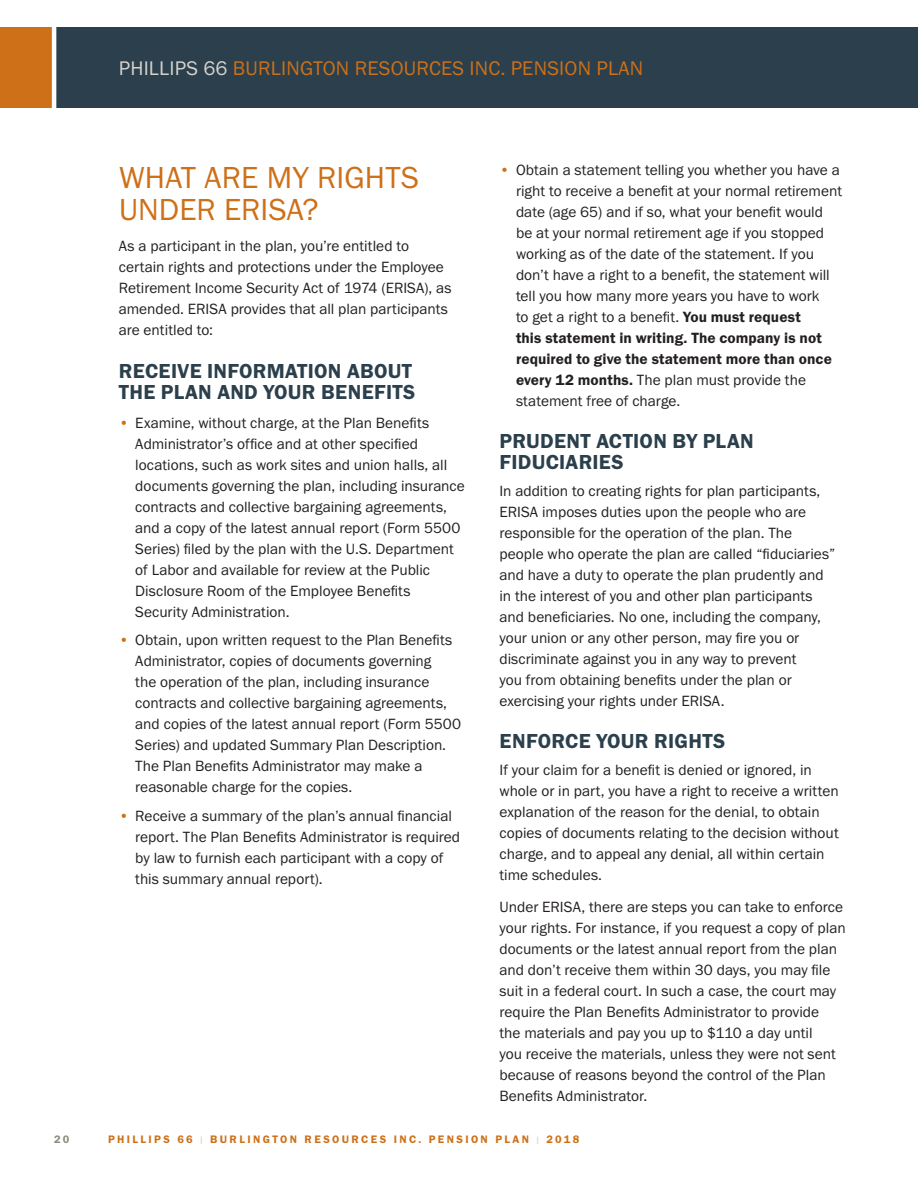
<style>
.page{position:relative;width:918px;height:1188px;background:#fff}
.page>*{position:absolute;margin:0;border:0;box-sizing:border-box;transform-origin:0 0}
.Head_1{font:31.5px/31.5px "Franklin Gothic FS";letter-spacing:.005em;color:#ce7018}
.Head_2{font:600 21px/21px "Franklin Gothic FS";letter-spacing:.015em;color:#2b404c}
.t1{font:20.4px "Franklin Gothic FS";letter-spacing:.015em;color:#ce7018}
.Body_after_hd2{font:15.3px/21px "Franklin Gothic FS";color:#231f20}
.Body{font:15.3px/21px "Franklin Gothic FS";color:#231f20}
.t2{font:600 11.25px "Franklin Gothic FS";letter-spacing:.215em;color:#ce7018}
.t3{font:600 11.25px "Franklin Gothic FS";color:#8c8b81}
.s1{color:#d4d2ce}
.s2{color:#ce7018}
.s3{font-weight:600}
.s4{font-weight:400;color:#d4d2ce}
</style>
<div class="page">
<div style="left:0;top:27px;width:918px;height:81px;background:#2b404c"></div>
<div style="left:0;top:27px;width:54px;height:81px;background:#ce7018"></div>
<hr style="left:52px;top:25px;width:4px;height:89px;background:#fff">
<h3 class="t1" style="left:119px;top:57px;width:526px"><span class="s1">PHILLIPS 66</span> BURLINGTON RESOURCES INC. PENSION PLAN</h3>
<p class="Head_1" style="left:119px;top:162px;width:302px">WHAT ARE MY RIGHTS<br>UNDER ERISA?</p>
<p class="Body" style="left:119px;top:236px;width:334px">As a participant in the plan, you’re entitled to certain rights and protections under the Employee Retirement Income Security Act of 1974 (ERISA), as amended. ERISA provides that all plan participants are entitled to:</p>
<p class="Head_2" style="left:119px;top:361px;width:298px">RECEIVE INFORMATION ABOUT<br>THE PLAN AND YOUR BENEFITS</p>
<p class="Body_after_hd2" style="left:135px;top:412px;width:331px;text-indent:-16px"><span class="s2">•</span> Examine, without charge, at the Plan Benefits Administrator’s office and at other specified locations, such as work sites and union halls, all documents governing the plan, including insurance contracts and collective bargaining agreements, and a copy of the latest annual report (Form 5500<br>Series) filed by the plan with the U.S. Department of Labor and available for review at the Public Disclosure Room of the Employee Benefits Security Administration.</p>
<p class="Body_after_hd2" style="left:135px;top:630px;width:327px;text-indent:-16px"><span class="s2">•</span> Obtain, upon written request to the Plan Benefits Administrator, copies of documents governing<br>the operation of the plan, including insurance contracts and collective bargaining agreements, and copies of the latest annual report (Form 5500<br>Series) and updated Summary Plan Description.<br>The Plan Benefits Administrator may make a reasonable charge for the copies.</p>
<p class="Body_after_hd2" style="left:135px;top:805px;width:326px;text-indent:-16px"><span class="s2">•</span> Receive a summary of the plan’s annual financial report. The Plan Benefits Administrator is required by law to furnish each participant with a copy of this summary annual report).</p>
<p class="Body_after_hd2" style="left:516px;top:159px;width:328px;text-indent:-16px"><span class="s2">•</span> Obtain a statement telling you whether you have a right to receive a benefit at your normal retirement date (age 65) and if so, what your benefit would be at your normal retirement age if you stopped working as of the date of the statement. If you don’t have a right to a benefit, the statement will tell you how many more years you have to work<br>to get a right to a benefit. <span class="s3">You must request<br>this statement in writing. The company is not required to give the statement more than once every 12 months.</span> The plan must provide the statement free of charge.</p>
<p class="Head_2" style="left:500px;top:431px;width:256px">PRUDENT ACTION BY PLAN<br>FIDUCIARIES</p>
<p class="Body_after_hd2" style="left:500px;top:480px;width:337px">In addition to creating rights for plan participants, ERISA imposes duties upon the people who are responsible for the operation of the plan. The people who operate the plan are called “fiduciaries” and have a duty to operate the plan prudently and in the interest of you and other plan participants and beneficiaries. No one, including the company, your union or any other person, may fire you or discriminate against you in any way to prevent<br>you from obtaining benefits under the plan or exercising your rights under ERISA.</p>
<p class="Head_2" style="left:500px;top:731px;width:227px">ENFORCE YOUR RIGHTS</p>
<p class="Body_after_hd2" style="left:500px;top:759px;width:341px">If your claim for a benefit is denied or ignored, in whole or in part, you have a right to receive a written explanation of the reason for the denial, to obtain copies of documents relating to the decision without charge, and to appeal any denial, all within certain time schedules.</p>
<p class="Body" style="left:500px;top:896px;width:348px">Under ERISA, there are steps you can take to enforce your rights. For instance, if you request a copy of plan documents or the latest annual report from the plan and don’t receive them within 30 days, you may file suit in a federal court. In such a case, the court may require the Plan Benefits Administrator to provide<br>the materials and pay you up to $110 a day until<br>you receive the materials, unless they were not sent because of reasons beyond the control of the Plan Benefits Administrator.</p>
<p class="t3" style="left:54px;top:1133px;width:17px">20</p>
<p class="t2" style="left:108px;top:1133px;width:473px">PHILLIPS 66 <span class="s4">l</span> BURLINGTON RESOURCES INC. PENSION PLAN <span class="s4">l</span> 2018</p>
</div>
